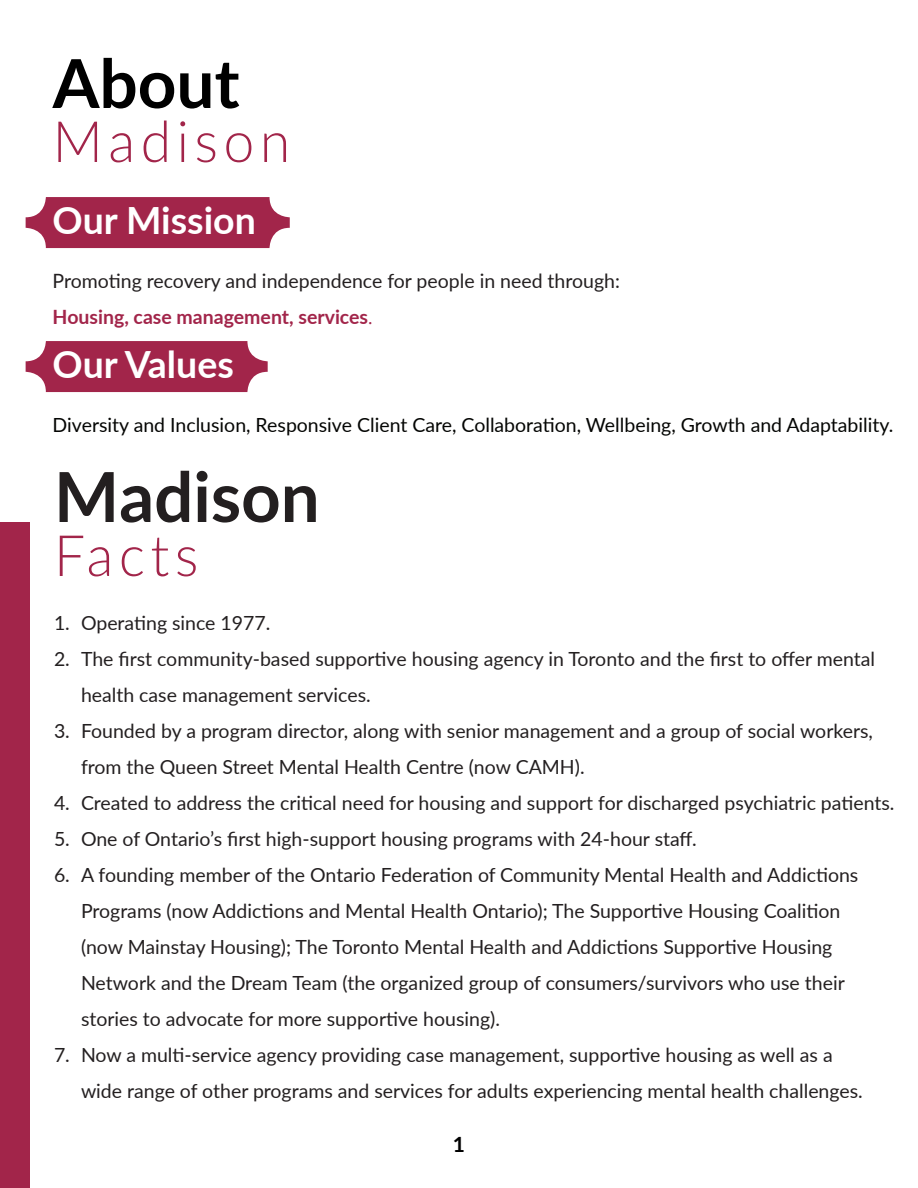
<style>
.page{position:relative;width:918px;height:1188px;background:#fff}
.page>*{position:absolute;margin:0;border:0;box-sizing:border-box;transform-origin:0 0}
.t1{font:700 69px "Lato";color:#231f20}
.Title_top{font:700 67.5px "Lato";color:#000}
.Title_top-2{font:300 57px "Lato";letter-spacing:.1em;color:#a2254a}
.Subtitle{font:700 37.5px "Lato";color:#fff}
.t2{font:700 21px "Lato";color:#000}
.Subtitle-2{font:19.65px "Lato";color:#231f20}
.paragraph{font:700 19.65px "Lato";color:#a2254a}
.paragraph-2{font:19.5px/36px "Lato";color:#231f20}
.numbering{font:19.5px "Lato";color:#040503}
.s1{font-family:"Minion Pro";font-weight:400}
</style>
<div class="page">
<div style="left:0;top:522px;width:29px;height:666px;background:#a2254a"></div>
<div style="left:26px;top:197px;width:264px;height:51px;background:#a2254a;border-radius:20px"></div>
<div style="left:26px;top:341px;width:242px;height:51px;background:#a2254a;border-radius:20px"></div>
<hr style="left:917px;top:612px;width:1px;height:40px;background:#a2254a">
<p class="Title_top" style="left:53px;top:34px;width:189px">About</p>
<p class="Title_top-2" style="left:53px;top:102px;width:239px">Madison</p>
<p class="Subtitle" style="left:53px;top:193px;width:205px">Our Mission</p>
<p class="Subtitle-2" style="left:53px;top:267px;width:569px">Promoting recovery and independence for people in need through:</p>
<p class="paragraph" style="left:53px;top:302px;width:322px">Housing, case management, services<span class="s1">.</span></p>
<p class="Subtitle" style="left:53px;top:337px;width:183px">Our Values</p>
<p class="numbering" style="left:53px;top:411px;width:842px">Diversity and Inclusion, Responsive Client Care, Collaboration, Wellbeing, Growth and Adaptability.</p>
<p class="t1" style="left:54px;top:446px;width:267px">Madison</p>
<p class="Title_top-2" style="left:54px;top:516px;width:146px">Facts</p>
<p class="paragraph-2" style="left:54px;top:604px;width:218px">1. Operating since 1977.</p>
<p class="paragraph-2" style="left:81px;top:640px;width:796px;text-indent:-27px">2. The first community-based supportive housing agency in Toronto and the first to offer mental health case management services.</p>
<p class="paragraph-2" style="left:81px;top:712px;width:793px;text-indent:-27px">3. Founded by a program director, along with senior management and a group of social workers, from the Queen Street Mental Health Centre (now CAMH).</p>
<p class="paragraph-2" style="left:54px;top:784px;width:842px">4. Created to address the critical need for housing and support for discharged psychiatric patients.</p>
<p class="paragraph-2" style="left:54px;top:820px;width:644px">5. One of Ontario’s first high-support housing programs with 24-hour staff.</p>
<p class="paragraph-2" style="left:54px;top:856px;width:806px;text-align:center">6. A founding member of the Ontario Federation of Community Mental Health and Addictions<br>Programs (now Addictions and Mental Health Ontario); The Supportive Housing Coalition</p>
<p class="paragraph-2" style="left:81px;top:928px;width:765px">(now Mainstay Housing); The Toronto Mental Health and Addictions Supportive Housing<br>Network and the Dream Team (the organized group of consumers/survivors who use their</p>
<p class="paragraph-2" style="left:81px;top:1000px;width:421px">stories to advocate for more supportive housing).</p>
<p class="paragraph-2" style="left:54px;top:1036px;width:780px">7. Now a multi-service agency providing case management, supportive housing as well as a</p>
<p class="paragraph-2" style="left:81px;top:1072px;width:783px">wide range of other programs and services for adults experiencing mental health challenges.</p>
<p class="t2" style="left:453px;top:1129px;width:14px">1</p>
</div>
